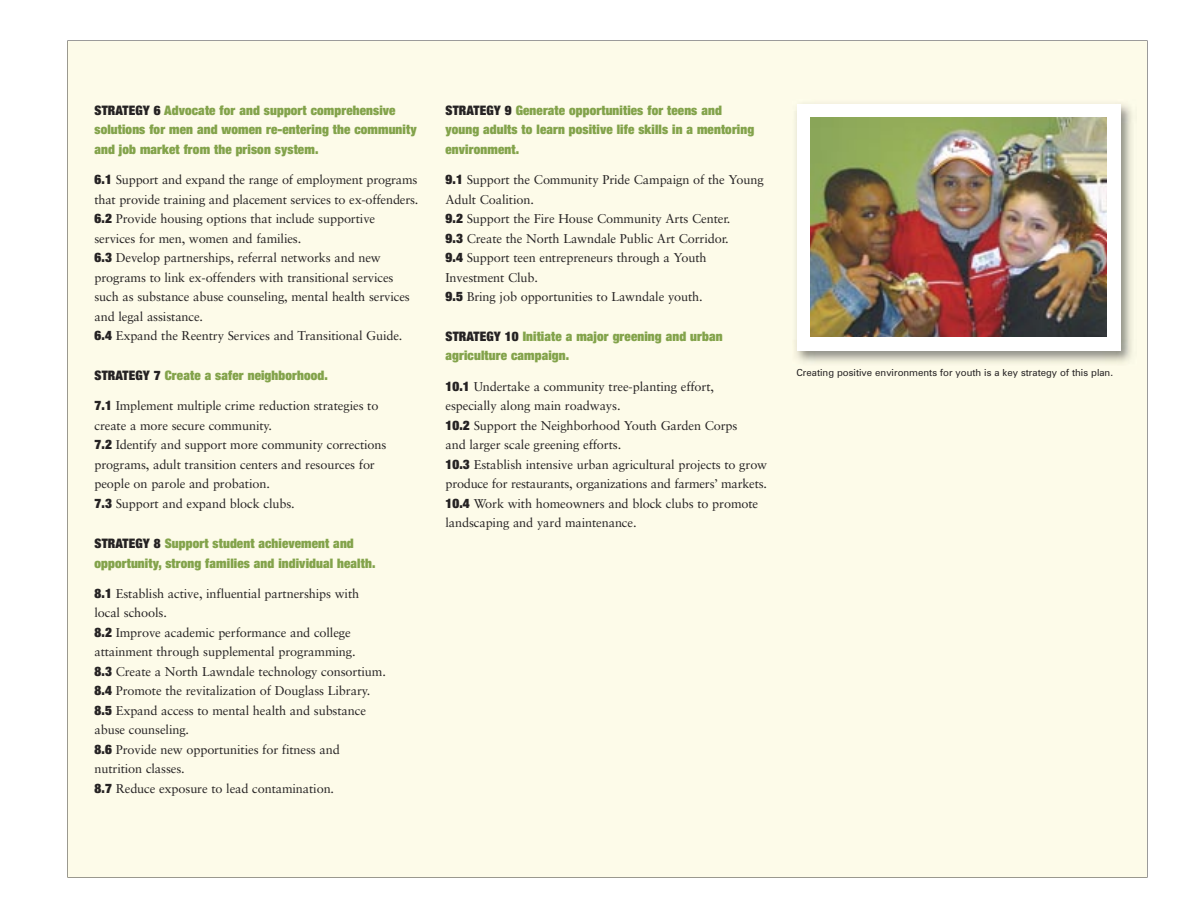
<style>
.page{position:relative;width:1188px;height:918px;background:#fff}
.page>*{position:absolute;margin:0;border:0;box-sizing:border-box;transform-origin:0 0}
.t1{font:900 expanded 13.2px/19.5px "Helvetica Neue";letter-spacing:.01em;color:#83a34b}
.t2{font:12.75px/19.5px "Sabon";letter-spacing:-.01em;color:#252223}
.t3{font:9.75px "Zurich BT";color:#252223}
.s1{color:#252223}
.s2{font-family:"Helvetica Neue";font-weight:900;font-stretch:expanded;font-size:13.2px}
</style>
<div class="page">
<div style="left:68px;top:40px;width:1080px;height:838px;background:#fdfbe9"></div>
<img style="left:793px;top:100px;width:343px;height:265px">
<div style="left:797px;top:104px;width:323px;height:246px;background:#fff"></div>
<img style="left:810px;top:118px;width:297px;height:219px">
<p class="t1" style="left:94px;top:100px;width:324px"><span class="s1">STRATEGY 6</span> Advocate for and support comprehensive solutions for men and women re-entering the community and job market from the prison system.</p>
<p class="t2" style="left:94px;top:170px;width:325px"><span class="s2">6.1</span> Support and expand the range of employment programs that provide training and placement services to ex-offenders.<br><span class="s2">6.2</span> Provide housing options that include supportive services for men, women and families.<br><span class="s2">6.3</span> Develop partnerships, referral networks and new programs to link ex-offenders with transitional services such as substance abuse counseling, mental health services and legal assistance.<br><span class="s2">6.4</span> Expand the Reentry Services and Transitional Guide.</p>
<p class="t1" style="left:94px;top:365px;width:235px"><span class="s1">STRATEGY 7</span> Create a safer neighborhood.</p>
<p class="t2" style="left:94px;top:396px;width:293px"><span class="s2">7.1</span> Implement multiple crime reduction strategies to create a more secure community.<br><span class="s2">7.2</span> Identify and support more community corrections programs, adult transition centers and resources for people on parole and probation.<br><span class="s2">7.3</span> Support and expand block clubs.</p>
<p class="t1" style="left:94px;top:533px;width:282px"><span class="s1">STRATEGY 8</span> Support student achievement and opportunity, strong families and individual health.</p>
<p class="t2" style="left:94px;top:584px;width:293px"><span class="s2">8.1</span> Establish active, influential partnerships with local schools.<br><span class="s2">8.2</span> Improve academic performance and college attainment through supplemental programming.<br><span class="s2">8.3</span> Create a North Lawndale technology consortium.<br><span class="s2">8.4</span> Promote the revitalization of Douglass Library.<br><span class="s2">8.5</span> Expand access to mental health and substance abuse counseling.<br><span class="s2">8.6</span> Provide new opportunities for fitness and nutrition classes.<br><span class="s2">8.7</span> Reduce exposure to lead contamination.</p>
<p class="t1" style="left:446px;top:100px;width:310px"><span class="s1">STRATEGY 9</span> Generate opportunities for teens and young adults to learn positive life skills in a mentoring environment.</p>
<p class="t2" style="left:446px;top:170px;width:320px"><span class="s2">9.1</span> Support the Community Pride Campaign of the Young Adult Coalition.<br><span class="s2">9.2</span> Support the Fire House Community Arts Center.<br><span class="s2">9.3</span> Create the North Lawndale Public Art Corridor.<br><span class="s2">9.4</span> Support teen entrepreneurs through a Youth Investment Club.<br><span class="s2">9.5</span> Bring job opportunities to Lawndale youth.</p>
<p class="t1" style="left:446px;top:326px;width:279px"><span class="s1">STRATEGY 10</span> Initiate a major greening and urban agriculture campaign.</p>
<p class="t2" style="left:446px;top:376px;width:323px"><span class="s2">10.1</span> Undertake a community tree-planting effort, especially along main roadways.<br><span class="s2">10.2</span> Support the Neighborhood Youth Garden Corps<br>and larger scale greening efforts.<br><span class="s2">10.3</span> Establish intensive urban agricultural projects to grow produce for restaurants, organizations and farmers’ markets.<br><span class="s2">10.4</span> Work with homeowners and block clubs to promote landscaping and yard maintenance.</p>
<p class="t3" style="left:796px;top:367px;width:318px">Creating positive environments for youth is a key strategy of this plan.</p>
</div>
